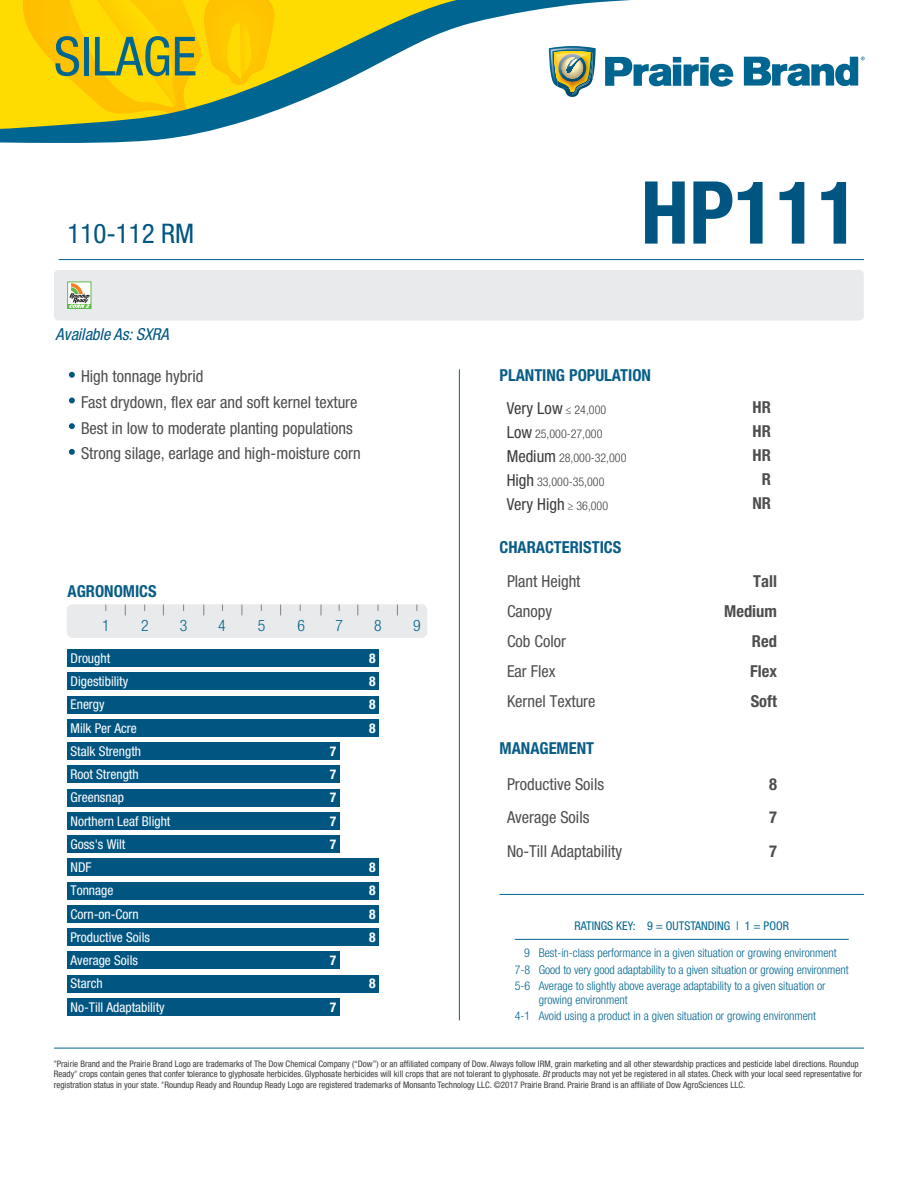
<style>
.page{position:relative;width:918px;height:1188px;background:#fff}
.page>*{position:absolute;margin:0;border:0;box-sizing:border-box;transform-origin:0 0}
.t1{font:700 condensed 87px "Helvetica Neue LT Std";color:#005581}
.t2{font:condensed 54px "Helvetica Neue LT Std";color:#00658f}
.t3{font:condensed 27px "Helvetica Neue LT Std";color:#005581}
.t4{font:condensed 16.5px/30px "Helvetica Neue LT Std";color:rgb(0 0 0/.7)}
.t5{font:700 condensed 16.5px "Helvetica Neue LT Std";color:#085d87}
.t6{font:700 condensed 16.5px/30px "Helvetica Neue LT Std";color:rgb(0 0 0/.7);text-align:right}
.t7{font:condensed 16.5px "Helvetica Neue LT Std";color:#3c3c3d}
.t8{font:italic condensed 16.5px "Helvetica Neue LT Std";color:#005581}
.t9{font:300 condensed 15.75px "Helvetica Neue LT Std";color:#00658f}
.t10{font:condensed 13.5px "Helvetica Neue LT Std";color:#fff}
.t11{font:700 condensed 13.5px "Helvetica Neue LT Std";color:#fff}
.t12{font:300 condensed 12px/16.5px "Helvetica Neue LT Std";color:#00658f}
.t13{font:300 condensed 12px/24px "Helvetica Neue LT Std";color:#3c3c3d}
.t14{font:condensed 12px "Helvetica Neue LT Std";color:#00658f}
.t15{font:condensed 9px/10.8px "Helvetica Neue LT Std";color:#3c3c3d}
.s1{font-weight:300;font-size:12px}
.s2{font-weight:400;font-size:16.5px}
.s3{font-style:italic}
</style>
<div class="page">
<div style="left:54px;top:270px;width:810px;height:50px;background:#e9eaeb;border-radius:4px"></div>
<hr style="left:59px;top:259px;width:805px;height:1px;background:#00658f">
<hr style="left:515px;top:939px;width:334px;height:1px;background:#00658f">
<hr style="left:500px;top:894px;width:364px;height:1px;background:#00658f">
<hr style="left:54px;top:1048px;width:810px;height:1px;background:#00658f">
<div style="left:67px;top:604px;width:360px;height:34px;background:#e9eaeb;border-radius:6px"></div>
<div style="left:68px;top:304px;width:23px;height:5px;background:#60bb46"></div>
<svg style="left:69px;top:283px;width:21px;height:25px"></svg>
<hr style="left:459px;top:369px;width:1px;height:651px;background:#00658f">
<svg style="left:0;top:0;width:764px;height:143px"></svg>
<svg style="left:605px;top:57px;width:128px;height:30px"></svg>
<svg style="left:549px;top:46px;width:47px;height:51px"></svg>
<svg style="left:564px;top:57px;width:17px;height:18px"></svg>
<svg style="left:565px;top:57px;width:16px;height:17px"></svg>
<svg style="left:565px;top:57px;width:16px;height:16px"></svg>
<svg style="left:565px;top:57px;width:15px;height:16px"></svg>
<svg style="left:566px;top:58px;width:13px;height:13px"></svg>
<svg style="left:566px;top:58px;width:13px;height:12px"></svg>
<svg style="left:567px;top:58px;width:12px;height:12px"></svg>
<svg style="left:744px;top:57px;width:121px;height:29px"></svg>
<svg style="left:69px;top:372px;width:6px;height:6px"></svg>
<svg style="left:69px;top:398px;width:6px;height:5px"></svg>
<svg style="left:69px;top:423px;width:6px;height:6px"></svg>
<svg style="left:69px;top:449px;width:6px;height:6px"></svg>
<div style="left:67px;top:650px;width:312px;height:17px;background:#005581"></div>
<div style="left:67px;top:673px;width:312px;height:17px;background:#005581"></div>
<div style="left:67px;top:696px;width:312px;height:17px;background:#005581"></div>
<div style="left:67px;top:719px;width:312px;height:17px;background:#005581"></div>
<div style="left:67px;top:742px;width:272px;height:18px;background:#005581"></div>
<div style="left:67px;top:766px;width:272px;height:17px;background:#005581"></div>
<div style="left:67px;top:789px;width:272px;height:17px;background:#005581"></div>
<div style="left:67px;top:812px;width:272px;height:18px;background:#005581"></div>
<div style="left:67px;top:836px;width:272px;height:17px;background:#005581"></div>
<div style="left:67px;top:859px;width:312px;height:17px;background:#005581"></div>
<div style="left:67px;top:882px;width:312px;height:17px;background:#005581"></div>
<div style="left:67px;top:905px;width:312px;height:17px;background:#005581"></div>
<div style="left:67px;top:928px;width:312px;height:18px;background:#005581"></div>
<div style="left:67px;top:952px;width:272px;height:17px;background:#005581"></div>
<div style="left:67px;top:975px;width:312px;height:17px;background:#005581"></div>
<div style="left:67px;top:998px;width:272px;height:18px;background:#005581"></div>
<h2 class="t2" style="left:54px;top:25px;width:144px">SILAGE</h2>
<p class="t3" style="left:68px;top:218px;width:128px">110-112 RM</p>
<p class="t8" style="left:56px;top:325px;width:115px">Available As: SXRA</p>
<h3 class="t4" style="left:81px;top:364px;width:281px;line-height:25.7px">High tonnage hybrid<br>Fast drydown, flex ear and soft kernel texture Best in low to moderate planting populations Strong silage, earlage and high-moisture corn</h3>
<h3 class="t5" style="left:68px;top:581px;width:91px">AGRONOMICS</h3>
<h3 class="t9" style="left:102px;top:617px;width:9px">1</h3>
<h3 class="t9" style="left:141px;top:617px;width:9px">2</h3>
<h3 class="t9" style="left:180px;top:617px;width:9px">3</h3>
<h3 class="t9" style="left:218px;top:617px;width:9px">4</h3>
<h3 class="t9" style="left:258px;top:617px;width:9px">5</h3>
<h3 class="t9" style="left:298px;top:617px;width:9px">6</h3>
<h3 class="t9" style="left:335px;top:617px;width:9px">7</h3>
<h3 class="t9" style="left:374px;top:617px;width:9px">8</h3>
<h3 class="t9" style="left:413px;top:617px;width:9px">9</h3>
<h3 class="t10" style="left:70px;top:650px;width:41px">Drought</h3>
<h3 class="t11" style="left:369px;top:650px;width:8px">8</h3>
<h3 class="t10" style="left:70px;top:674px;width:59px">Digestibility</h3>
<h3 class="t11" style="left:369px;top:673px;width:8px">8</h3>
<h3 class="t10" style="left:70px;top:697px;width:36px">Energy</h3>
<h3 class="t11" style="left:369px;top:696px;width:8px">8</h3>
<h3 class="t10" style="left:70px;top:720px;width:68px">Milk Per Acre</h3>
<h3 class="t11" style="left:369px;top:720px;width:8px">8</h3>
<h3 class="t10" style="left:70px;top:743px;width:72px">Stalk Strength</h3>
<h3 class="t11" style="left:330px;top:743px;width:8px">7</h3>
<h3 class="t10" style="left:70px;top:767px;width:70px">Root Strength</h3>
<h3 class="t11" style="left:330px;top:766px;width:8px">7</h3>
<h3 class="t10" style="left:70px;top:790px;width:55px">Greensnap</h3>
<h3 class="t11" style="left:330px;top:789px;width:8px">7</h3>
<h3 class="t10" style="left:70px;top:813px;width:101px">Northern Leaf Blight</h3>
<h3 class="t11" style="left:330px;top:813px;width:8px">7</h3>
<h3 class="t10" style="left:70px;top:836px;width:56px">Goss's Wilt</h3>
<h3 class="t11" style="left:330px;top:836px;width:8px">7</h3>
<h3 class="t10" style="left:70px;top:860px;width:23px">NDF</h3>
<h3 class="t11" style="left:369px;top:859px;width:8px">8</h3>
<h3 class="t10" style="left:70px;top:883px;width:44px">Tonnage</h3>
<h3 class="t11" style="left:369px;top:882px;width:8px">8</h3>
<h3 class="t10" style="left:70px;top:906px;width:70px">Corn-on-Corn</h3>
<h3 class="t11" style="left:369px;top:906px;width:8px">8</h3>
<h3 class="t10" style="left:70px;top:929px;width:81px">Productive Soils</h3>
<h3 class="t11" style="left:369px;top:929px;width:8px">8</h3>
<h3 class="t10" style="left:70px;top:953px;width:69px">Average Soils</h3>
<h3 class="t11" style="left:330px;top:952px;width:8px">7</h3>
<h3 class="t10" style="left:70px;top:976px;width:34px">Starch</h3>
<h3 class="t11" style="left:369px;top:975px;width:8px">8</h3>
<h3 class="t10" style="left:70px;top:999px;width:96px">No-Till Adaptability</h3>
<h3 class="t11" style="left:330px;top:999px;width:8px">7</h3>
<p class="t1" style="left:641px;top:160px;width:220px">HP111</p>
<h3 class="t5" style="left:500px;top:365px;width:153px">PLANTING POPULATION</h3>
<h3 class="t7" style="left:507px;top:398px;width:101px">Very Low <span class="s1">≤ 24,000</span></h3>
<h3 class="t13" style="left:507px;top:421px;width:121px"><span class="s2">Low</span> 25,000-27,000<br><span class="s2">Medium</span> 28,000-32,000<br><span class="s2">High</span> 33,000-35,000</h3>
<h3 class="t7" style="left:507px;top:494px;width:103px">Very High <span class="s1">≥ 36,000</span></h3>
<h3 class="t5" style="left:500px;top:537px;width:123px">CHARACTERISTICS</h3>
<h3 class="t6" style="left:752px;top:395px;width:20px;line-height:24px;text-align:center">HR<br>HR<br>HR<br>R<br>NR</h3>
<h3 class="t4" style="left:507px;top:566px;width:90px">Plant Height<br>Canopy<br>Cob Color<br>Ear Flex<br>Kernel Texture</h3>
<h3 class="t6" style="left:724px;top:566px;width:54px">Tall<br>Medium<br>Red<br>Flex<br>Soft</h3>
<h3 class="t5" style="left:500px;top:738px;width:96px">MANAGEMENT</h3>
<h3 class="t4" style="left:507px;top:767px;width:117px;line-height:33.5px">Productive Soils<br>Average Soils<br>No-Till Adaptability</h3>
<h3 class="t6" style="left:769px;top:767px;width:9px;line-height:33.5px;text-align:justify">8<br>7<br>7</h3>
<h3 class="t14" style="left:575px;top:919px;width:216px">RATINGS KEY: 9 = OUTSTANDING | 1 = POOR</h3>
<h3 class="t12" style="left:515px;top:945px;width:335px;text-indent:9px">9 Best-in-class performance in a given situation or growing environment<br>7-8 Good to very good adaptability to a given situation or growing environment<br>5-6 Average to slightly above average adaptability to a given situation or</h3>
<h3 class="t12" style="left:515px;top:991px;width:303px;text-indent:24px">growing environment<br>4-1 Avoid using a product in a given situation or growing environment</h3>
<p class="t15" style="left:54px;top:1058px;width:810px">®Prairie Brand and the Prairie Brand Logo are trademarks of The Dow Chemical Company (“Dow”) or an affiliated company of Dow. Always follow IRM, grain marketing and all other stewardship practices and pesticide label directions. Roundup<br>Ready® crops contain genes that confer tolerance to glyphosate herbicides. Glyphosate herbicides will kill crops that are not tolerant to glyphosate. <span class="s3">Bt</span> products may not yet be registered in all states. Check with your local seed representative for registration status in your state. ®Roundup Ready and Roundup Ready Logo are registered trademarks of Monsanto Technology LLC. ©2017 Prairie Brand. Prairie Brand is an affiliate of Dow AgroSciences LLC.</p>
</div>
